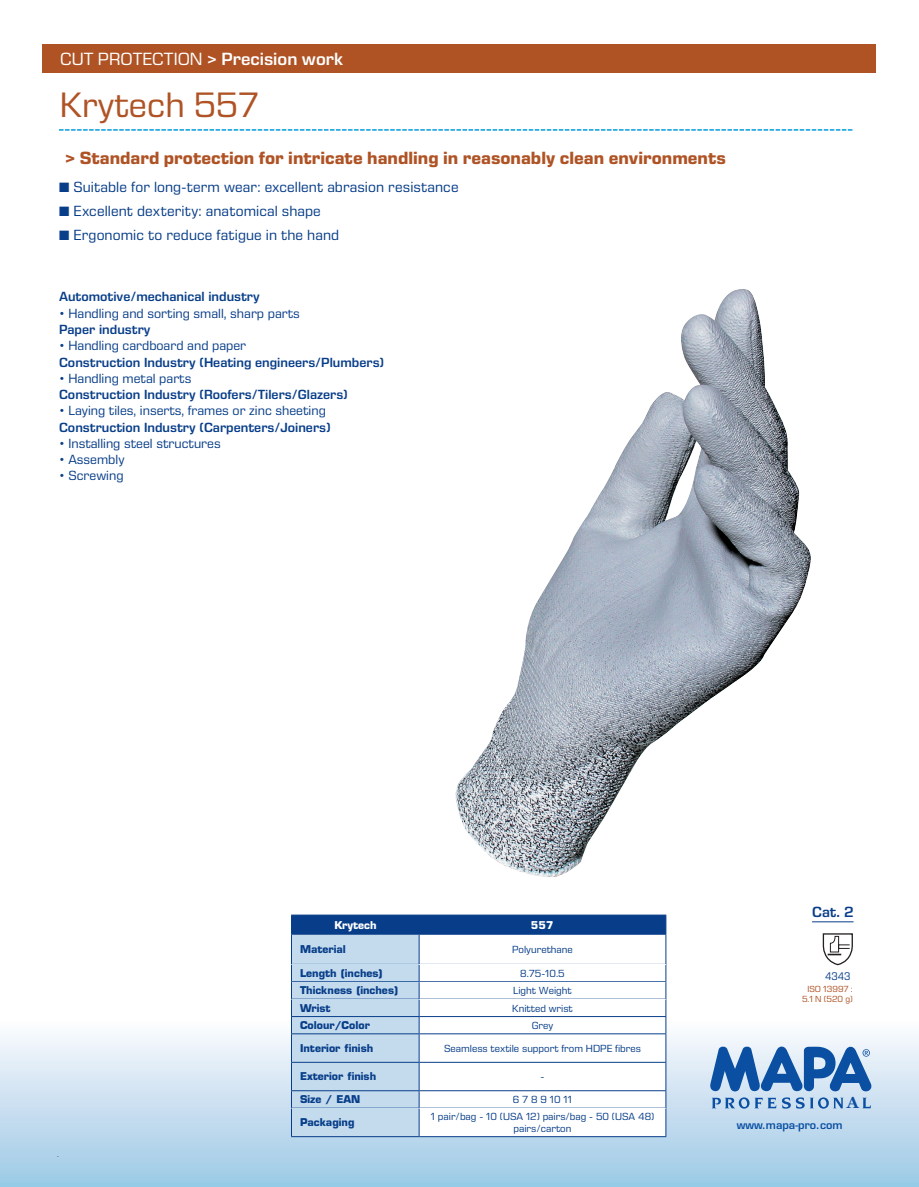
<style>
.page{position:relative;width:919px;height:1187px;background:#fff}
.page>*{position:absolute;margin:0;border:0;box-sizing:border-box;transform-origin:0 0}
.cut_protection{font:36px "Eurostile Next LT Pro";color:#af5325}
.cut_protection-2{font:700 18px "Eurostile Next LT Pro";color:#af5325}
.disposable{font:600 18px "Eurostile Next LT Pro";color:#fff}
.t1{font:700 15.75px "Georgia";color:#0a4fa2}
.caractéristiques_puc{font:15px "Eurostile Next LT Pro";letter-spacing:.005em;color:#083e89}
.categorie{font:600 15px "Eurostile Next LT Pro";color:#083e89}
.t2{font:13.5px/16.2px "Eurostile Next LT Pro";color:#083e89}
.t3{font:600 13.5px/16.2px "Eurostile Next LT Pro";color:#083e89}
.performances{font:11.25px "Eurostile Next LT Pro";color:#083e89;scale:.9 1}
.t4{font:600 10.95px "Eurostile";color:#0a4fa2}
.tableau_roman{font:10.5px/12px "Eurostile Next LT Pro";color:#083e89;text-align:center}
.tableau_gras{font:700 10.5px "Eurostile LT Std";color:#083e89}
.tableau_gras-2{font:700 10.5px "Eurostile LT Std";color:#fff}
.cut_protectionB{font:9px/10.5px "Eurostile Next LT Pro";color:#af5325;text-align:center}
.t5{font:condensed 7.5px "Helvetica Neue LT Std";color:#083e89;scale:.9 1}
.s1{font-weight:400}
.s2{font-weight:600}
</style>
<div class="page">
<div style="left:0;top:1020px;width:918px;height:166px;background:linear-gradient(to bottom,#fdfbfd,#9cc9e6)"></div>
<svg style="left:710px;top:1046px;width:161px;height:62px"></svg>
<img style="left:455px;top:289px;width:356px;height:588px">
<div style="left:42px;top:45px;width:833px;height:27px;background:#af5325"></div>
<svg style="left:59px;top:129px;width:793px;height:2px"></svg>
<hr style="left:812px;top:921px;width:41px;height:1px;background:#083e89">
<svg style="left:822px;top:933px;width:30px;height:32px"></svg>
<hr style="left:291px;top:1136px;width:128px;height:1px;background:#083e89">
<hr style="left:419px;top:1136px;width:247px;height:1px;background:#083e89">
<hr style="left:291px;top:914px;width:128px;height:1px;background:#083e89">
<hr style="left:419px;top:914px;width:247px;height:1px;background:#083e89">
<svg style="left:291px;top:915px;width:375px;height:221px"></svg>
<hr style="left:419px;top:1016px;width:247px;height:1px;background:#083e89">
<p class="disposable" style="left:60px;top:49px;width:284px"><span class="s1">CUT PROTECTION</span> &gt; Precision work</p>
<p class="cut_protection" style="left:60px;top:85px;width:200px">Krytech 557</p>
<p class="cut_protection-2" style="left:65px;top:148px;width:662px">&gt; Standard protection for intricate handling in reasonably clean environments</p>
<p class="caractéristiques_puc" style="left:59px;top:179px;width:401px">■ Suitable for long-term wear: excellent abrasion resistance</p>
<p class="caractéristiques_puc" style="left:59px;top:202px;width:263px">■ Excellent dexterity: anatomical shape</p>
<p class="caractéristiques_puc" style="left:59px;top:226px;width:282px">■ Ergonomic to reduce fatigue in the hand</p>
<p class="t3" style="left:59px;top:289px;width:202px">Automotive/mechanical industry</p>
<p class="t2" style="left:59px;top:305px;width:242px">• Handling and sorting small, sharp parts<br><span class="s2">Paper industry</span></p>
<p class="t3" style="left:59px;top:338px;width:326px"><span class="s1">• Handling cardboard and paper<br></span>Construction Industry (Heating engineers/Plumbers)</p>
<p class="t3" style="left:59px;top:370px;width:290px"><span class="s1">• Handling metal parts<br></span>Construction Industry (Roofers/Tilers/Glazers)</p>
<p class="t2" style="left:59px;top:402px;width:273px">• Laying tiles, inserts, frames or zinc sheeting<br><span class="s2">Construction Industry (Carpenters/Joiners)</span></p>
<p class="t2" style="left:59px;top:435px;width:163px">• Installing steel structures</p>
<p class="t2" style="left:59px;top:451px;width:67px">• Assembly</p>
<p class="t2" style="left:59px;top:468px;width:66px">• Screwing</p>
<p class="t5" style="left:57px;top:1149px;width:3px">.</p>
<p class="tableau_gras-2" style="left:334px;top:918px;width:44px">Krytech</p>
<p class="tableau_gras-2" style="left:531px;top:918px;width:24px">557</p>
<p class="tableau_gras" style="left:300px;top:966px;width:84px">Length (inches)</p>
<p class="tableau_roman" style="left:520px;top:967px;width:46px">8.75-10.5</p>
<p class="tableau_gras" style="left:300px;top:983px;width:100px">Thickness (inches)</p>
<p class="tableau_roman" style="left:513px;top:984px;width:60px">Light Weight</p>
<p class="tableau_gras" style="left:300px;top:1001px;width:32px">Wrist</p>
<p class="tableau_roman" style="left:512px;top:1001px;width:62px">Knitted wrist</p>
<p class="tableau_gras" style="left:300px;top:942px;width:47px">Material</p>
<p class="tableau_roman" style="left:512px;top:943px;width:62px">Polyurethane</p>
<p class="tableau_gras" style="left:300px;top:1018px;width:71px">Colour/Color</p>
<p class="tableau_roman" style="left:531px;top:1019px;width:23px">Grey</p>
<p class="tableau_gras" style="left:300px;top:1041px;width:75px">Interior finish</p>
<p class="tableau_roman" style="left:444px;top:1042px;width:198px">Seamless textile support from HDPE fibres</p>
<p class="tableau_gras" style="left:300px;top:1069px;width:78px">Exterior finish</p>
<p class="tableau_roman" style="left:540px;top:1070px;width:5px">-</p>
<p class="tableau_gras" style="left:300px;top:1092px;width:62px">Size / EAN</p>
<p class="tableau_roman" style="left:513px;top:1093px;width:61px">6 7 8 9 10 11</p>
<p class="tableau_gras" style="left:300px;top:1115px;width:56px">Packaging</p>
<p class="tableau_roman" style="left:431px;top:1110px;width:225px">1 pair/bag - 10 (USA 12) pairs/bag - 50 (USA 48) pairs/carton</p>
<p class="categorie" style="left:812px;top:903px;width:43px">Cat. 2</p>
<p class="performances" style="left:825px;top:969px;width:29px">4343</p>
<p class="cut_protectionB" style="left:802px;top:983px;width:52px">ISO 13997 :<br>5.1 N (520 g)</p>
<p class="t1" style="left:846px;top:1092px;width:13px">A</p>
<p class="t4" style="left:736px;top:1117px;width:107px">www.mapa-pro.com</p>
</div>
